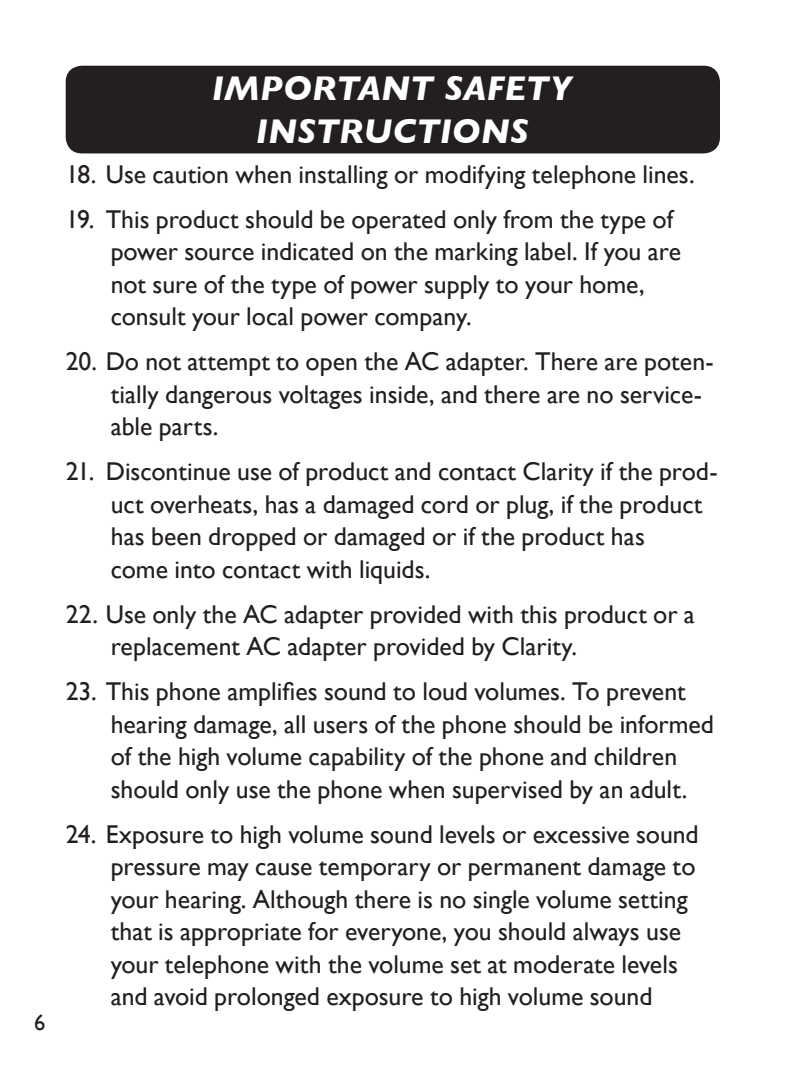
<style>
.page{position:relative;width:810px;height:1080px;background:#fff}
.page>*{position:absolute;margin:0;border:0;box-sizing:border-box;transform-origin:0 0}
.Page_Header_Black_Bo{font:italic 700 35px "Gill Sans";letter-spacing:.005em;color:#fff}
.t1{font:25.75px/32.5px "Gill Sans";color:#231f20}
.t2{font:22.5px "Gill Sans";color:#231f20}
</style>
<div class="page">
<div style="left:66px;top:66px;width:654px;height:87px;background:#231f20;border-radius:16px"></div>
<p class="t2" style="left:34px;top:1009px;width:13px">6</p>
<p class="Page_Header_Black_Bo" style="left:212px;top:68px;width:362px">IMPORTANT SAFETY</p>
<p class="Page_Header_Black_Bo" style="left:256px;top:111px;width:274px">INSTRUCTIONS</p>
<p class="t1" style="left:66px;top:157px;width:631px">18. Use caution when installing or modifying telephone lines.</p>
<p class="t1" style="left:111px;top:202px;width:572px;text-indent:-45px">19. This product should be operated only from the type of power source indicated on the marking label. If you are not sure of the type of power supply to your home, consult your local power company.</p>
<p class="t1" style="left:111px;top:345px;width:605px;text-indent:-45px">20. Do not attempt to open the AC adapter. There are poten&shy;tially dangerous voltages inside, and there are no service&shy;able parts.</p>
<p class="t1" style="left:111px;top:455px;width:609px;text-indent:-45px">21. Discontinue use of product and contact Clarity if the prod&shy;uct overheats, has a damaged cord or plug, if the product has been dropped or damaged or if the product has<br>come into contact with liquids.</p>
<p class="t1" style="left:111px;top:597px;width:586px;text-indent:-45px">22. Use only the AC adapter provided with this product or a replacement AC adapter provided by Clarity.</p>
<p class="t1" style="left:111px;top:675px;width:605px;text-indent:-45px">23. This phone amplifies sound to loud volumes. To prevent hearing damage, all users of the phone should be informed of the high volume capability of the phone and children should only use the phone when supervised by an adult.</p>
<p class="t1" style="left:111px;top:817px;width:590px;text-indent:-45px">24. Exposure to high volume sound levels or excessive sound pressure may cause temporary or permanent damage to your hearing. Although there is no single volume setting that is appropriate for everyone, you should always use your telephone with the volume set at moderate levels and avoid prolonged exposure to high volume sound</p>
</div>
